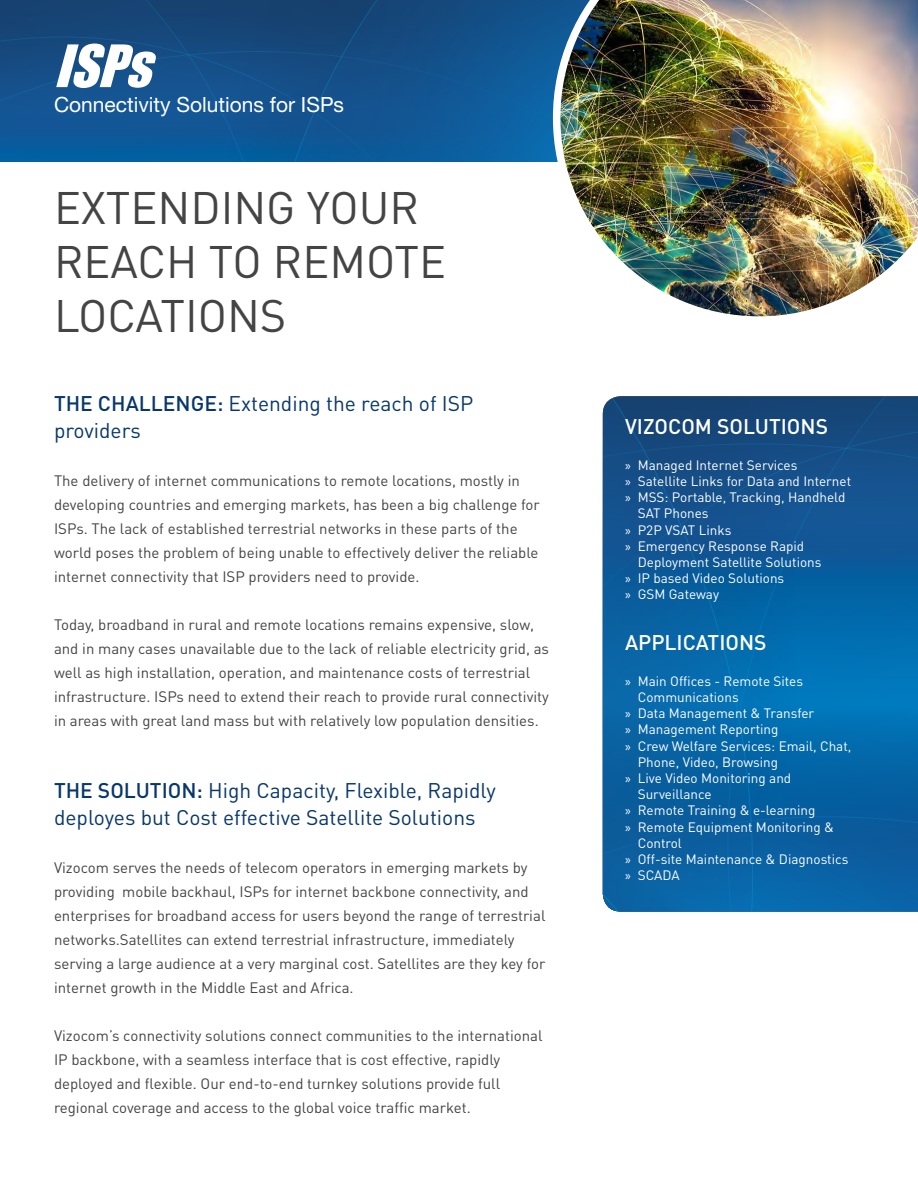
<style>
.page{position:relative;width:918px;height:1188px;background:#fff}
.page>*{position:absolute;margin:0;border:0;box-sizing:border-box;transform-origin:0 0}
.t1{font:italic 54px "Impact";color:#fff}
.t2{font:45px/54px "DIN Pro";color:#444}
.t3{font:21px/27px "DIN Pro";color:#08376b}
.t4{font:21px "Helvetica Neue";color:#fff}
.t5{font:500 21px "DIN Pro";color:#fff}
.t6{font:15px/24px "DIN Pro";color:#444}
.t7{font:13.5px "DIN Pro";color:#fff}
.s1{font-weight:500}
.s2{font-family:"Myriad Pro"}
</style>
<div class="page">
<div style="left:0;top:0;width:918px;height:162px;background:linear-gradient(to bottom,#1b4271,#0b5fa3)"></div>
<svg style="left:259px;top:0;width:294px;height:162px;background:#11538d"></svg>
<svg style="left:753px;top:396px;width:165px;height:516px;background:#0a5e9e"></svg>
<svg style="left:603px;top:396px;width:150px;height:207px;background:#125089"></svg>
<svg style="left:603px;top:603px;width:178px;height:309px;background:#0764a5"></svg>
<img style="left:553px;top:0;width:365px;height:317px">
<h1 class="t1" style="left:54px;top:24px;width:119px">ISPs</h1>
<h3 class="t4" style="left:54px;top:90px;width:292px">Connectivity Solutions for ISPs</h3>
<h2 class="t2" style="left:54px;top:179px;width:394px">EXTENDING YOUR<br>REACH TO REMOTE<br>LOCATIONS</h2>
<h3 class="t3" style="left:54px;top:390px;width:421px"><span class="s1">THE CHALLENGE:</span> Extending the reach of ISP providers</h3>
<p class="t6" style="left:54px;top:468px;width:487px">The delivery of internet communications to remote locations, mostly in developing countries and emerging markets, has been a big challenge for ISPs. The lack of established terrestrial networks in these parts of the world poses the problem of being unable to effectively deliver the reliable internet connectivity that ISP providers need to provide.</p>
<p class="t6" style="left:54px;top:612px;width:497px">Today, broadband in rural and remote locations remains expensive, slow, and in many cases unavailable due to the lack of reliable electricity grid, as well as high installation, operation, and maintenance costs of terrestrial infrastructure. ISPs need to extend their reach to provide rural connectivity in areas with great land mass but with relatively low population densities.</p>
<h3 class="t3" style="left:54px;top:777px;width:443px"><span class="s1">THE SOLUTION:</span> High Capacity, Flexible, Rapidly deployes but Cost effective Satellite Solutions</h3>
<p class="t6" style="left:54px;top:855px;width:493px">Vizocom serves the needs of telecom operators in emerging markets by providing mobile backhaul, ISPs for internet backbone connectivity, and enterprises for broadband access for users beyond the range of terrestrial networks.Satellites can extend terrestrial infrastructure, immediately serving a large audience at a very marginal cost. Satellites are they key for internet growth in the Middle East and Africa.</p>
<p class="t6" style="left:54px;top:1023px;width:490px">Vizocom’s connectivity solutions connect communities to the international IP backbone, with a seamless interface that is cost effective, rapidly deployed and flexible. Our end-to-end turnkey solutions provide full regional coverage and access to the global voice traffic market.</p>
<h3 class="t5" style="left:625px;top:412px;width:205px">VIZOCOM SOLUTIONS</h3>
<p class="t7" style="left:625px;top:456px;width:174px"><span class="s2">»</span> Managed Internet Services</p>
<p class="t7" style="left:625px;top:472px;width:228px"><span class="s2">»</span> Satellite Links for Data and Internet</p>
<p class="t7" style="left:625px;top:488px;width:222px"><span class="s2">»</span> MSS: Portable, Tracking, Handheld</p>
<p class="t7" style="left:638px;top:504px;width:72px">SAT Phones</p>
<p class="t7" style="left:625px;top:521px;width:108px"><span class="s2">»</span> P2P VSAT Links</p>
<p class="t7" style="left:625px;top:537px;width:181px"><span class="s2">»</span> Emergency Response Rapid</p>
<p class="t7" style="left:638px;top:553px;width:185px">Deployment Satellite Solutions</p>
<p class="t7" style="left:625px;top:569px;width:161px"><span class="s2">»</span> IP based Video Solutions</p>
<p class="t7" style="left:625px;top:585px;width:96px"><span class="s2">»</span> GSM Gateway</p>
<h3 class="t5" style="left:625px;top:628px;width:143px">APPLICATIONS</h3>
<p class="t7" style="left:625px;top:672px;width:180px"><span class="s2">»</span> Main Offices - Remote Sites</p>
<p class="t7" style="left:638px;top:688px;width:102px">Communications</p>
<p class="t7" style="left:625px;top:704px;width:191px"><span class="s2">»</span> Data Management &amp; Transfer</p>
<p class="t7" style="left:625px;top:720px;width:155px"><span class="s2">»</span> Management Reporting</p>
<p class="t7" style="left:625px;top:737px;width:228px"><span class="s2">»</span> Crew Welfare Services: Email, Chat,</p>
<p class="t7" style="left:638px;top:753px;width:142px">Phone, Video, Browsing</p>
<p class="t7" style="left:625px;top:769px;width:168px"><span class="s2">»</span> Live Video Monitoring and</p>
<p class="t7" style="left:638px;top:785px;width:75px">Surveillance</p>
<p class="t7" style="left:625px;top:801px;width:192px"><span class="s2">»</span> Remote Training &amp; e-learning</p>
<p class="t7" style="left:625px;top:818px;width:211px"><span class="s2">»</span> Remote Equipment Monitoring &amp;</p>
<p class="t7" style="left:638px;top:834px;width:46px">Control</p>
<p class="t7" style="left:625px;top:850px;width:225px"><span class="s2">»</span> Off-site Maintenance &amp; Diagnostics</p>
<p class="t7" style="left:625px;top:866px;width:56px"><span class="s2">»</span> SCADA</p>
</div>
